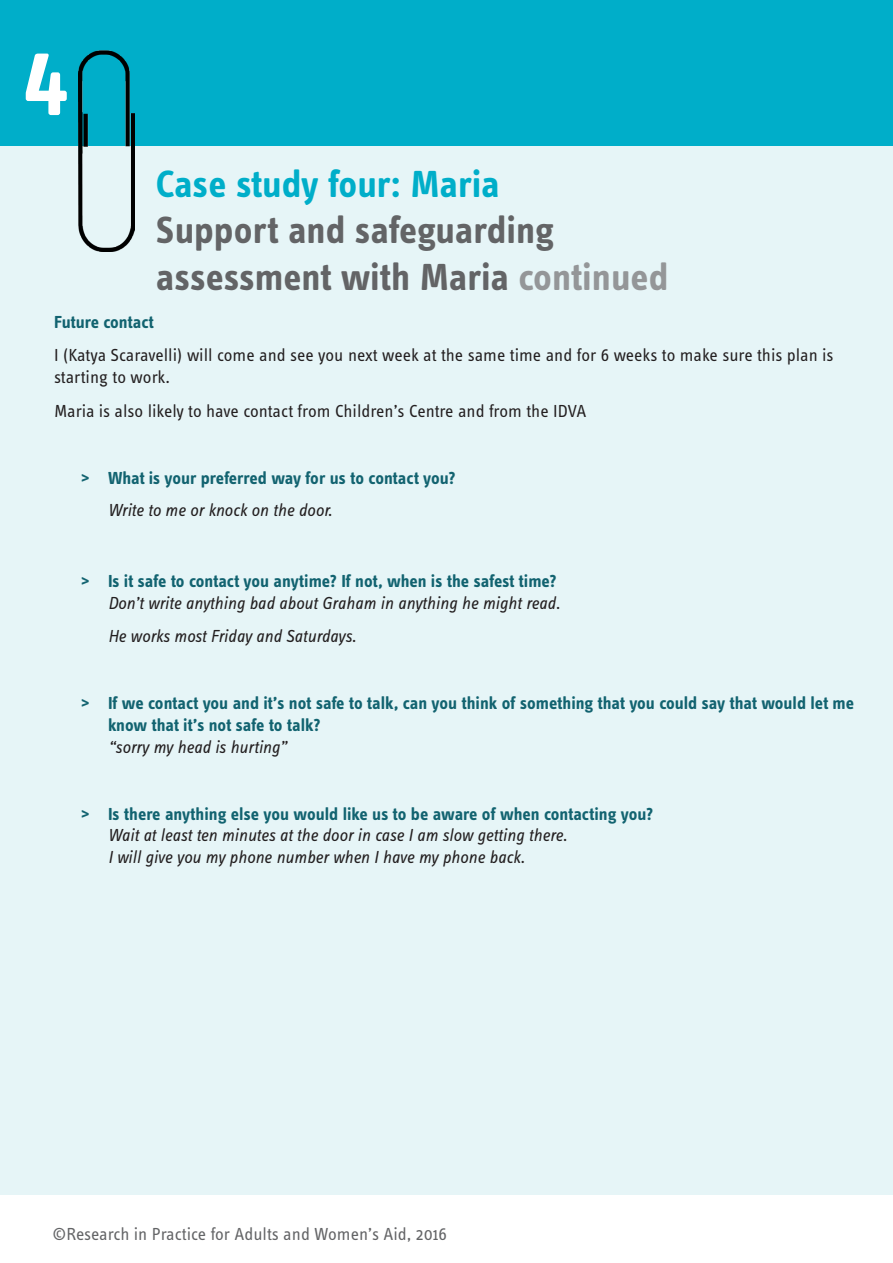
<style>
.page{position:relative;width:893px;height:1263px;background:#fff}
.page>*{position:absolute;margin:0;border:0;box-sizing:border-box;transform-origin:0 0}
.t1{font:700 90px "Info Text Pro";color:#fff}
.t2{font:700 39px "Info Text Pro";color:#636466}
.t3{font:700 39px "Info Text Pro";letter-spacing:-.005em;color:#00aec9}
.t4{font:700 18px/21.6px "Info Text Pro";letter-spacing:-.005em;color:#126370;text-align:right}
.t5{font:italic 18px/21.6px "Info Text Pro";color:#231f20}
.t6{font:18px/21.6px "Info Text Pro";color:#231f20}
.t7{font:18px "Info Text Pro";color:#636466}
.s1{color:#949698}
.s2{font-weight:400;font-style:italic;color:#231f20}
.s3{font-weight:700;font-style:normal;color:#126370}
</style>
<div class="page">
<div style="left:0;top:0;width:893px;height:147px;background:#00aec9"></div>
<div style="left:0;top:147px;width:893px;height:1048px;background:#e6f5f7"></div>
<img style="left:78px;top:51px;width:56px;height:201px">
<p class="t1" style="left:23px;top:19px;width:48px">4</p>
<p class="t3" style="left:156px;top:160px;width:345px">Case study four: Maria</p>
<p class="t2" style="left:156px;top:207px;width:400px">Support and safeguarding</p>
<p class="t2" style="left:156px;top:254px;width:514px">assessment with Maria <span class="s1">continued</span></p>
<p class="t4" style="left:54px;top:311px;width:101px">Future contact</p>
<p class="t6" style="left:54px;top:344px;width:781px">I (Katya Scaravelli) will come and see you next week at the same time and for 6 weeks to make sure this plan is starting to work.</p>
<p class="t6" style="left:54px;top:399px;width:534px">Maria is also likely to have contact from Children’s Centre and from the IDVA</p>
<p class="t4" style="left:81px;top:467px;width:376px">&gt; What is your preferred way for us to contact you?</p>
<p class="t5" style="left:108px;top:498px;width:226px">Write to me or knock on the door.</p>
<p class="t4" style="left:81px;top:570px;width:481px">&gt; Is it safe to contact you anytime? If not, when is the safest time?<br><span class="s2">Don’t write anything bad about Graham in anything he might read.</span></p>
<p class="t5" style="left:108px;top:625px;width:250px">He works most Friday and Saturdays.</p>
<p class="t4" style="left:108px;top:692px;width:748px;text-align:left;text-indent:-27px">&gt; If we contact you and it’s not safe to talk, can you think of something that you could say that would let me know that it’s not safe to talk?<br><span class="s2">“sorry my head is hurting”</span></p>
<p class="t5" style="left:108px;top:802px;width:547px;text-indent:-27px"><span class="s3">&gt; Is there anything else you would like us to be aware of when contacting you?<br></span>Wait at least ten minutes at the door in case I am slow getting there.<br>I will give you my phone number when I have my phone back.</p>
<p class="t7" style="left:52px;top:1223px;width:396px">©Research in Practice for Adults and Women’s Aid, 2016</p>
</div>
